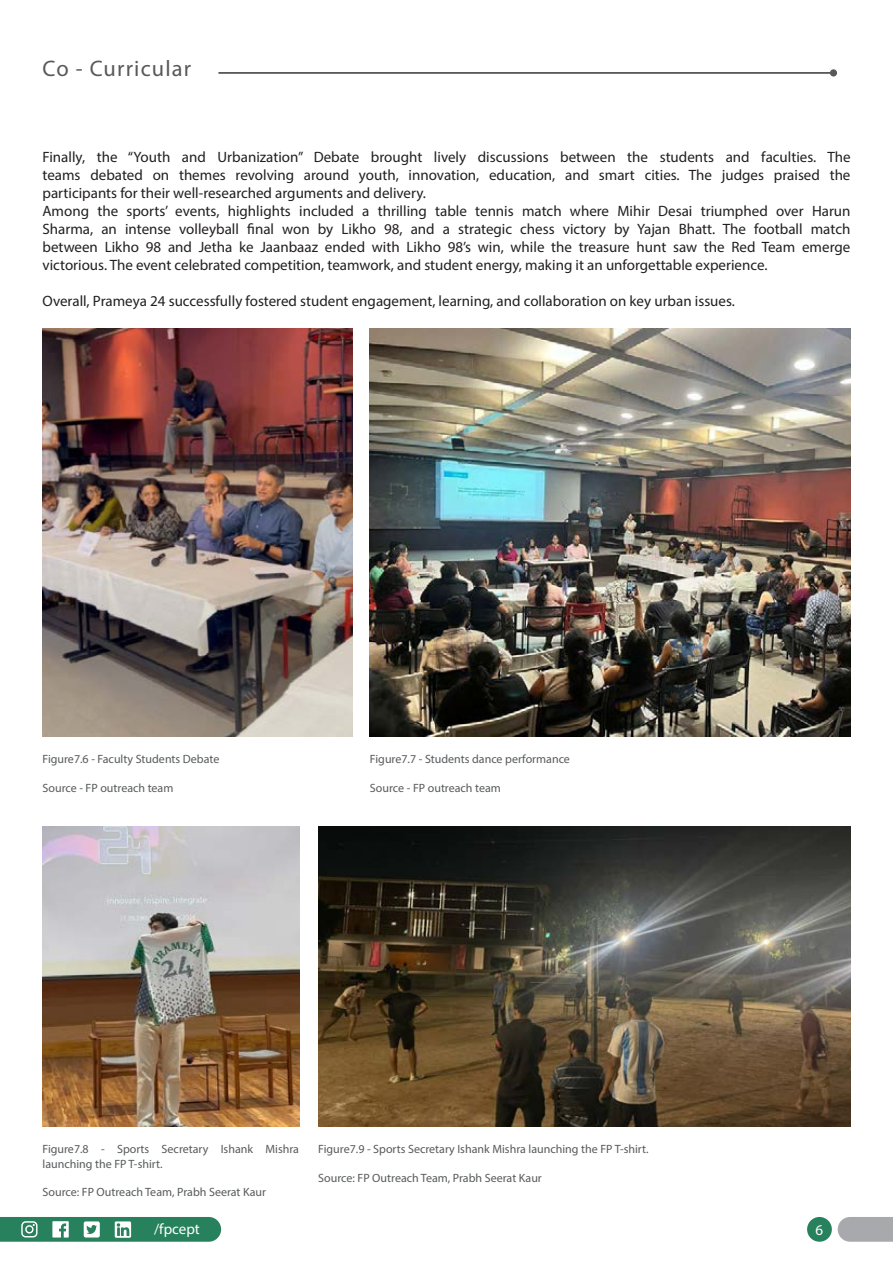
<style>
.page{position:relative;width:893px;height:1263px;background:#fff}
.page>*{position:absolute;margin:0;border:0;box-sizing:border-box;transform-origin:0 0}
.t1{font:22.5px "Myriad Pro";letter-spacing:.05em;color:#58595b}
.t2{font:15px/18px "Myriad Pro";color:#231f20;text-align:justify}
.t3{font:15px "Myriad Pro";color:#fff}
.t4{font:12px/14.4px "Myriad Pro";color:#575a5c}
</style>
<div class="page">
<svg style="left:838px;top:1217px;width:55px;height:25px"></svg>
<svg style="left:0;top:1217px;width:221px;height:25px;background:#479375"></svg>
<div style="left:807px;top:1217px;width:25px;height:25px;background:#27815d;border-radius:50%"></div>
<hr style="left:218px;top:72px;width:615px;height:2px;background:#58595b">
<div style="left:830px;top:69px;width:7px;height:8px;background:#58595b;border-radius:50%"></div>
<img style="left:43px;top:826px;width:256px;height:300px">
<img style="left:43px;top:329px;width:310px;height:407px">
<img style="left:370px;top:329px;width:480px;height:407px">
<img style="left:318px;top:826px;width:532px;height:300px">
<p class="t1" style="left:43px;top:55px;width:150px">Co - Curricular</p>
<p class="t2" style="left:43px;top:148px;width:809px">Finally, the “Youth and Urbanization” Debate brought lively discussions between the students and faculties. The teams debated on themes revolving around youth, innovation, education, and smart cities. The judges praised the participants for their well-researched arguments and delivery.</p>
<p class="t2" style="left:43px;top:202px;width:809px">Among the sports’ events, highlights included a thrilling table tennis match where Mihir Desai triumphed over Harun Sharma, an intense volleyball final won by Likho 98, and a strategic chess victory by Yajan Bhatt. The football match between Likho 98 and Jetha ke Jaanbaaz ended with Likho 98’s win, while the treasure hunt saw the Red Team emerge victorious. The event celebrated competition, teamwork, and student energy, making it an unforgettable experience.</p>
<p class="t2" style="left:43px;top:292px;width:694px">Overall, Prameya 24 successfully fostered student engagement, learning, and collaboration on key urban issues.</p>
<p class="t4" style="left:43px;top:751px;width:178px">Figure7.6 - Faculty Students Debate</p>
<p class="t4" style="left:43px;top:780px;width:132px">Source - FP outreach team</p>
<p class="t4" style="left:370px;top:751px;width:202px">Figure7.7 - Students dance performance</p>
<p class="t4" style="left:370px;top:780px;width:132px">Source - FP outreach team</p>
<p class="t4" style="left:43px;top:1142px;width:258px">Figure7.8 - Sports Secretary Ishank Mishra launching the FP T-shirt.</p>
<p class="t4" style="left:43px;top:1185px;width:225px">Source: FP Outreach Team, Prabh Seerat Kaur</p>
<p class="t4" style="left:318px;top:1142px;width:332px">Figure7.9 - Sports Secretary Ishank Mishra launching the FP T-shirt.</p>
<p class="t4" style="left:318px;top:1170px;width:225px">Source: FP Outreach Team, Prabh Seerat Kaur</p>
<p class="t3" style="left:154px;top:1220px;width:47px">/fpcept</p>
<p class="t3" style="left:816px;top:1221px;width:9px">6</p>
</div>
